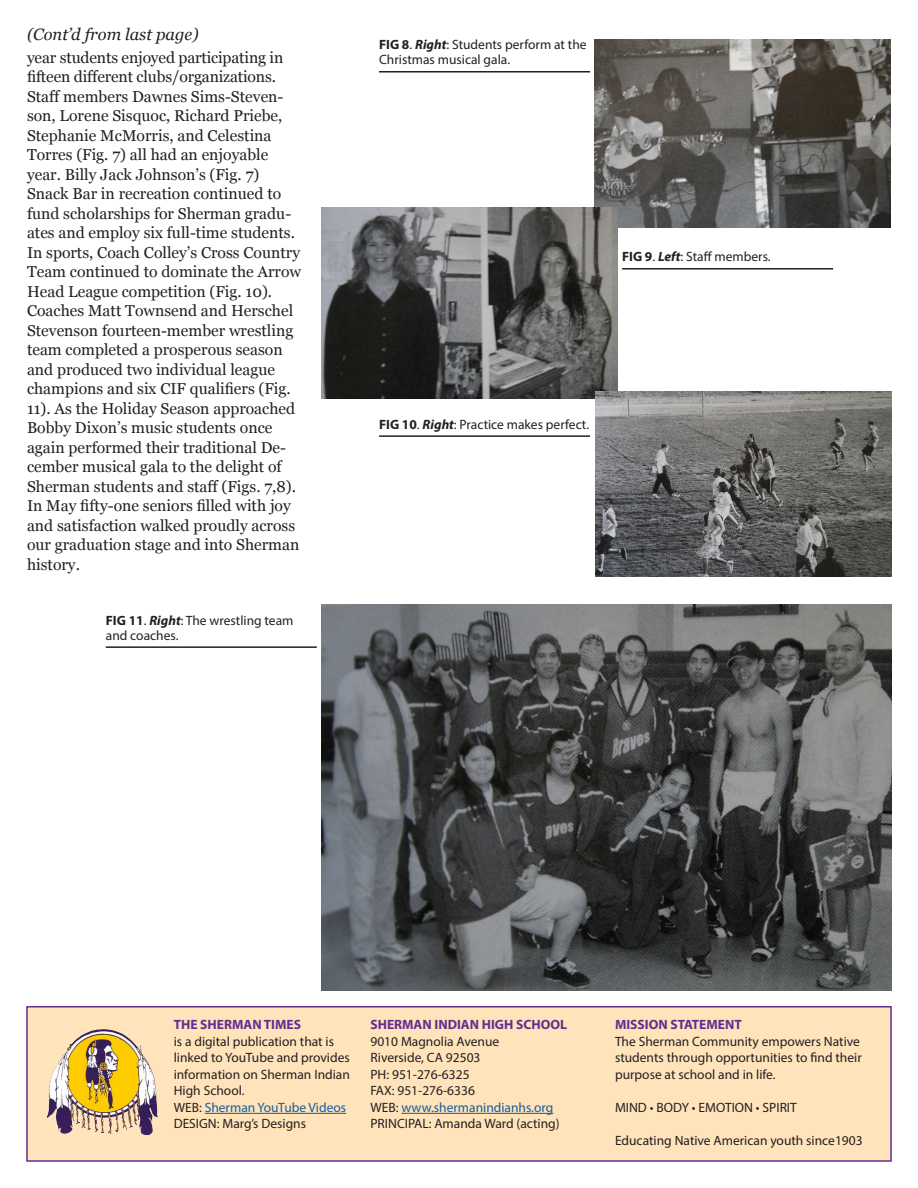
<style>
.page{position:relative;width:918px;height:1188px;background:#fff}
.page>*{position:absolute;margin:0;border:0;box-sizing:border-box;transform-origin:0 0}
.Cont_d_on_line{font:italic 16.5px "Georgia";color:#231f20}
.Body_Text{font:15.75px/19.5px "Georgia";color:#231f20}
.Masthead{font:13.5px/16.5px "Myriad Pro";color:#231f20}
.Captions{font:13.5px/15px "Myriad Pro";color:#231f20}
.Masthead-2{font:700 13.5px "Myriad Pro";color:#652d90}
.Masthead-3{font:13.5px "Myriad Pro";color:#175d9e}
.s1{font-weight:700}
.s2{font-weight:700;font-style:italic}
.s3{color:#231f20}
</style>
<div class="page">
<div style="left:26px;top:1006px;width:866px;height:156px;background:#ffe3bb;border:2px solid #652d90"></div>
<img style="left:47px;top:1029px;width:110px;height:107px">
<hr style="left:401px;top:1113px;width:152px;height:1px;background:#175d9e">
<hr style="left:205px;top:1113px;width:141px;height:1px;background:#175d9e">
<img style="left:595px;top:40px;width:296px;height:187px">
<img style="left:321px;top:208px;width:296px;height:191px">
<img style="left:595px;top:392px;width:297px;height:185px">
<img style="left:321px;top:605px;width:571px;height:385px">
<hr style="left:379px;top:71px;width:211px;height:2px;background:#231f20">
<hr style="left:622px;top:268px;width:211px;height:2px;background:#231f20">
<hr style="left:379px;top:435px;width:211px;height:2px;background:#231f20">
<hr style="left:106px;top:646px;width:211px;height:2px;background:#231f20">
<p class="Cont_d_on_line" style="left:27px;top:22px;width:173px">(Cont’d from last page)</p>
<p class="Body_Text" style="left:27px;top:47px;width:276px">year students enjoyed participating in fifteen different clubs/organizations.<br>Staff members Dawnes Sims-Steven&shy;son, Lorene Sisquoc, Richard Priebe, Stephanie McMorris, and Celestina Torres (Fig. 7) all had an enjoyable year. Billy Jack Johnson’s (Fig. 7)<br>Snack Bar in recreation continued to fund scholarships for Sherman gradu&shy;ates and employ six full-time students.<br>In sports, Coach Colley’s Cross Country Team continued to dominate the Arrow Head League competition (Fig. 10).<br>Coaches Matt Townsend and Herschel Stevenson fourteen-member wrestling team completed a prosperous season and produced two individual league champions and six CIF qualifiers (Fig.<br>11). As the Holiday Season approached Bobby Dixon’s music students once again performed their traditional De&shy;cember musical gala to the delight of Sherman students and staff (Figs. 7,8).<br>In May fifty-one seniors filled with joy and satisfaction walked proudly across our graduation stage and into Sherman history.</p>
<p class="Captions" style="left:106px;top:612px;width:189px"><span class="s1">FIG 11</span>. <span class="s2">Right</span>: The wrestling team and coaches.</p>
<p class="Captions" style="left:379px;top:37px;width:209px"><span class="s1">FIG 8</span>. <span class="s2">Right</span>: Students perform at the<br>Christmas musical gala.</p>
<p class="Captions" style="left:622px;top:249px;width:150px"><span class="s1">FIG 9</span>. <span class="s2">Left</span>: Staff members.</p>
<p class="Captions" style="left:379px;top:416px;width:212px"><span class="s1">FIG 10</span>. <span class="s2">Right</span>: Practice makes perfect.</p>
<p class="Masthead-2" style="left:174px;top:1016px;width:129px">THE SHERMAN TIMES</p>
<p class="Masthead" style="left:174px;top:1033px;width:178px">is a digital publication that is linked to YouTube and provides information on Sherman Indian<br>High School.</p>
<p class="Masthead-3" style="left:174px;top:1099px;width:174px"><span class="s3">WEB:</span> Sherman YouTube Videos</p>
<p class="Masthead" style="left:174px;top:1116px;width:134px">DESIGN: Marg’s Designs</p>
<p class="Masthead-2" style="left:370px;top:1016px;width:198px">SHERMAN INDIAN HIGH SCHOOL</p>
<p class="Masthead" style="left:370px;top:1033px;width:130px">9010 Magnolia Avenue</p>
<p class="Masthead" style="left:370px;top:1050px;width:112px">Riverside, CA 92503</p>
<p class="Masthead" style="left:370px;top:1066px;width:101px">PH: 951-276-6325</p>
<p class="Masthead" style="left:370px;top:1083px;width:106px">FAX: 951-276-6336</p>
<p class="Masthead-3" style="left:370px;top:1099px;width:184px"><span class="s3">WEB:</span> www.shermanindianhs.org</p>
<p class="Masthead" style="left:370px;top:1116px;width:191px">PRINCIPAL: Amanda Ward (acting)</p>
<p class="Masthead-2" style="left:615px;top:1016px;width:128px">MISSION STATEMENT</p>
<p class="Masthead" style="left:615px;top:1033px;width:248px">The Sherman Community empowers Native students through opportunities to find their purpose at school and in life.</p>
<p class="Masthead" style="left:615px;top:1099px;width:183px">MIND • BODY • EMOTION • SPIRIT</p>
<p class="Masthead" style="left:615px;top:1132px;width:249px">Educating Native American youth since1903</p>
</div>
